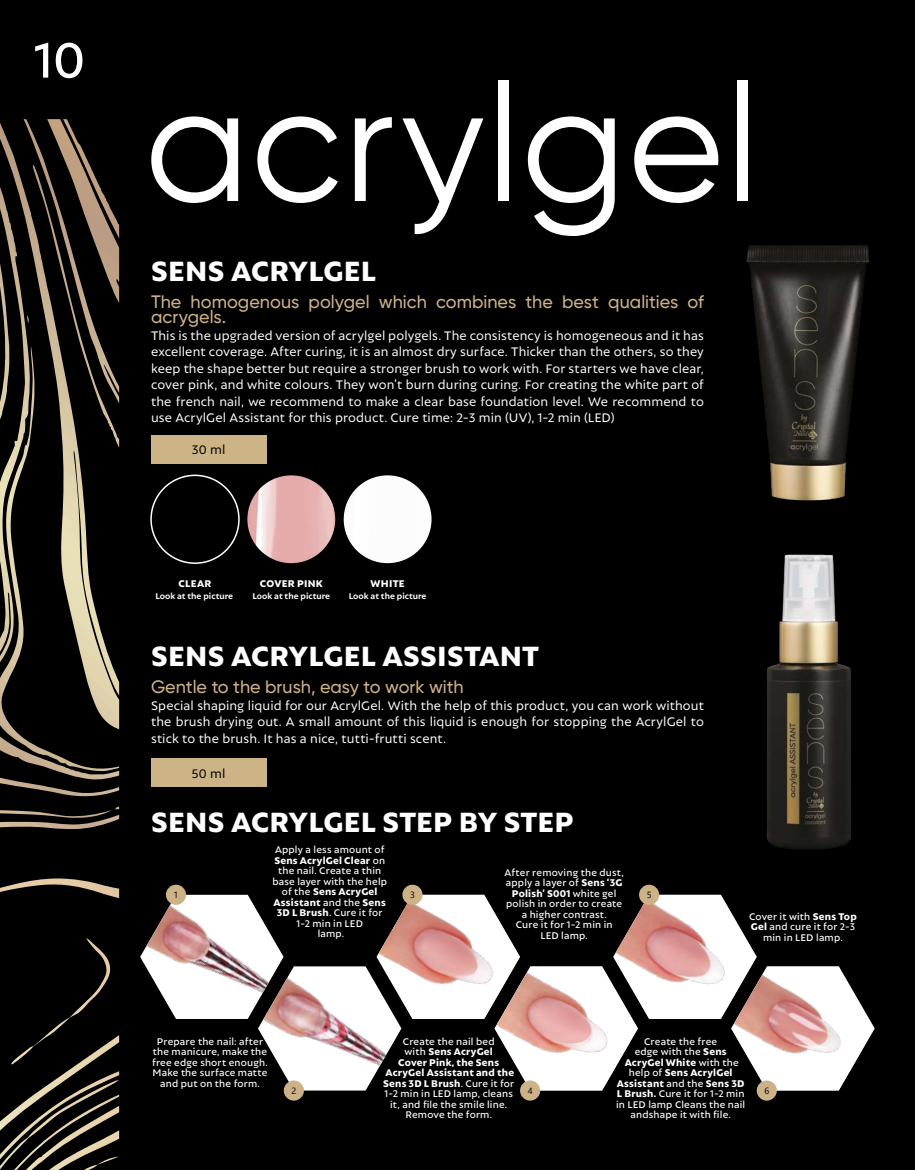
<style>
.page{position:relative;width:915px;height:1170px;background:#fff}
.page>*{position:absolute;margin:0;border:0;box-sizing:border-box;transform-origin:0 0}
.t1{font:165px "Gilroy";letter-spacing:.01em;color:#fff}
.t2{font:500 54px "Autor";color:#fff}
.t3{font:800 30px "Autor";letter-spacing:.01em;color:#fff}
.t4{font:500 18px/15px "Gilroy";color:#ccb286}
.t5{font:13.5px/16.5px "Autor";letter-spacing:.01em;color:#fff;text-align:justify}
.t6{font:13.5px "Autor";letter-spacing:.01em;color:#000}
.t7{font:500 10.5px/10.5px "Autor";letter-spacing:.015em;color:#fff;text-align:center}
.t8{font:800 10.5px "Autor";letter-spacing:.025em;color:#fff}
.t9{font:700 9px "Autor";color:#fff}
.t10{font:9px "Gadugi";color:#000}
.s1{font-weight:800}
</style>
<div class="page">
<div style="left:0;top:0;width:914px;height:1169px;background:#000"></div>
<svg style="left:0;top:123px;width:23px;height:63px"></svg>
<svg style="left:0;top:771px;width:119px;height:59px"></svg>
<svg style="left:0;top:186px;width:119px;height:585px"></svg>
<svg style="left:0;top:806px;width:119px;height:23px"></svg>
<svg style="left:24px;top:119px;width:95px;height:329px"></svg>
<svg style="left:0;top:878px;width:120px;height:291px"></svg>
<svg style="left:140px;top:894px;width:617px;height:196px"></svg>
<img style="left:731px;top:966px;width:143px;height:124px">
<div style="left:284px;top:1080px;width:20px;height:20px;background:#ccb286;border-radius:50%"></div>
<div style="left:520px;top:1080px;width:20px;height:20px;background:#ccb286;border-radius:50%"></div>
<div style="left:756px;top:1080px;width:20px;height:20px;background:#ccb286;border-radius:50%"></div>
<div style="left:402px;top:884px;width:20px;height:20px;background:#ccb286;border-radius:50%"></div>
<div style="left:166px;top:884px;width:20px;height:20px;background:#ccb286;border-radius:50%"></div>
<div style="left:638px;top:884px;width:21px;height:20px;background:#ccb286;border-radius:50%"></div>
<div style="left:151px;top:435px;width:115px;height:28px;background:#cdb486"></div>
<div style="left:151px;top:758px;width:115px;height:29px;background:#cdb486"></div>
<img style="left:746px;top:245px;width:123px;height:256px">
<img style="left:767px;top:554px;width:84px;height:296px">
<div style="left:150px;top:474px;width:89px;height:90px;border:2px solid #fff;border-radius:50%"></div>
<img style="left:247px;top:475px;width:88px;height:88px;border-radius:44px">
<div style="left:343px;top:475px;width:88px;height:88px;background:#fcfcfd;border-radius:44px"></div>
<h2 class="t2" style="left:34px;top:27px;width:53px">10</h2>
<h1 class="t1" style="left:145px;top:42px;width:616px">acrylgel</h1>
<h3 class="t3" style="left:151px;top:253px;width:226px">SENS ACRYLGEL</h3>
<h3 class="t4" style="left:151px;top:294px;width:554px">The homogenous polygel which combines the best qualities of acrygels.</h3>
<p class="t5" style="left:151px;top:327px;width:554px">This is the upgraded version of acrylgel polygels. The consistency is homogeneous and it has excellent coverage. After curing, it is an almost dry surface. Thicker than the others, so they keep the shape better but require a stronger brush to work with. For starters we have clear, cover pink, and white colours. They won’t burn during curing. For creating the white part of the french nail, we recommend to make a clear base foundation level. We recommend to use AcrylGel Assistant for this product. Cure time: 2-3 min (UV), 1-2 min (LED)</p>
<p class="t6" style="left:192px;top:441px;width:35px">30 ml</p>
<p class="t8" style="left:178px;top:576px;width:34px">CLEAR</p>
<p class="t8" style="left:260px;top:576px;width:64px">COVER PINK</p>
<p class="t8" style="left:370px;top:576px;width:36px">WHITE</p>
<p class="t9" style="left:155px;top:590px;width:79px">Look at the picture</p>
<p class="t9" style="left:252px;top:590px;width:79px">Look at the picture</p>
<p class="t9" style="left:348px;top:590px;width:79px">Look at the picture</p>
<h3 class="t3" style="left:151px;top:637px;width:389px">SENS ACRYLGEL ASSISTANT</h3>
<h3 class="t4" style="left:151px;top:679px;width:314px">Gentle to the brush, easy to work with</h3>
<p class="t5" style="left:151px;top:696px;width:554px">Special shaping liquid for our AcrylGel. With the help of this product, you can work without the brush drying out. A small amount of this liquid is enough for stopping the AcrylGel to stick to the brush. It has a nice, tutti-frutti scent.</p>
<p class="t6" style="left:192px;top:764px;width:35px">50 ml</p>
<h3 class="t3" style="left:151px;top:804px;width:424px">SENS ACRYLGEL STEP BY STEP</h3>
<p class="t7" style="left:272px;top:843px;width:116px">Apply a less amount of<br><span class="s1">Sens AcrylGel Clear</span> on the nail. Create a thin base layer with the help of the <span class="s1">Sens AcryGel<br>Assistant</span> and the <span class="s1">Sens<br>3D L Brush</span>. Cure it for<br>1-2 min in LED<br>lamp.</p>
<p class="t7" style="left:504px;top:866px;width:121px">After removing the dust, apply a layer of <span class="s1">Sens ‘3G<br>Polish’ S001</span> white gel polish in order to create a higher contrast.<br>Cure it for 1-2 min in<br>LED lamp.</p>
<p class="t10" style="left:173px;top:889px;width:6px">1</p>
<p class="t10" style="left:410px;top:889px;width:6px">3</p>
<p class="t10" style="left:646px;top:889px;width:6px">5</p>
<p class="t7" style="left:748px;top:910px;width:109px">Cover it with <span class="s1">Sens Top<br>Gel</span> and cure it for 2-3 min in LED lamp.</p>
<p class="t7" style="left:152px;top:1035px;width:117px">Prepare the nail: after the manicure, make the free edge short enough.<br>Make the surface matte and put on the form.</p>
<p class="t7" style="left:616px;top:1035px;width:131px">Create the free<br>edge with the <span class="s1">Sens<br>AcryGel White</span> with the help of <span class="s1">Sens AcrylGel<br>Assistant</span> and the <span class="s1">Sens 3D<br>L Brush.</span> Cure it for 1-2 min in LED lamp Cleans the nail andshape it with file.</p>
<p class="t7" style="left:383px;top:1035px;width:133px">Create the nail bed<br>with <span class="s1">Sens AcryGel<br>Cover Pink, the Sens<br>AcryGel Assistant and the<br>Sens 3D L Brush</span>. Cure it for<br>1-2 min in LED lamp, cleans it, and file the smile line.<br>Remove the form.</p>
<p class="t10" style="left:291px;top:1084px;width:6px">2</p>
<p class="t10" style="left:527px;top:1084px;width:6px">4</p>
<p class="t10" style="left:764px;top:1084px;width:6px">6</p>
</div>
